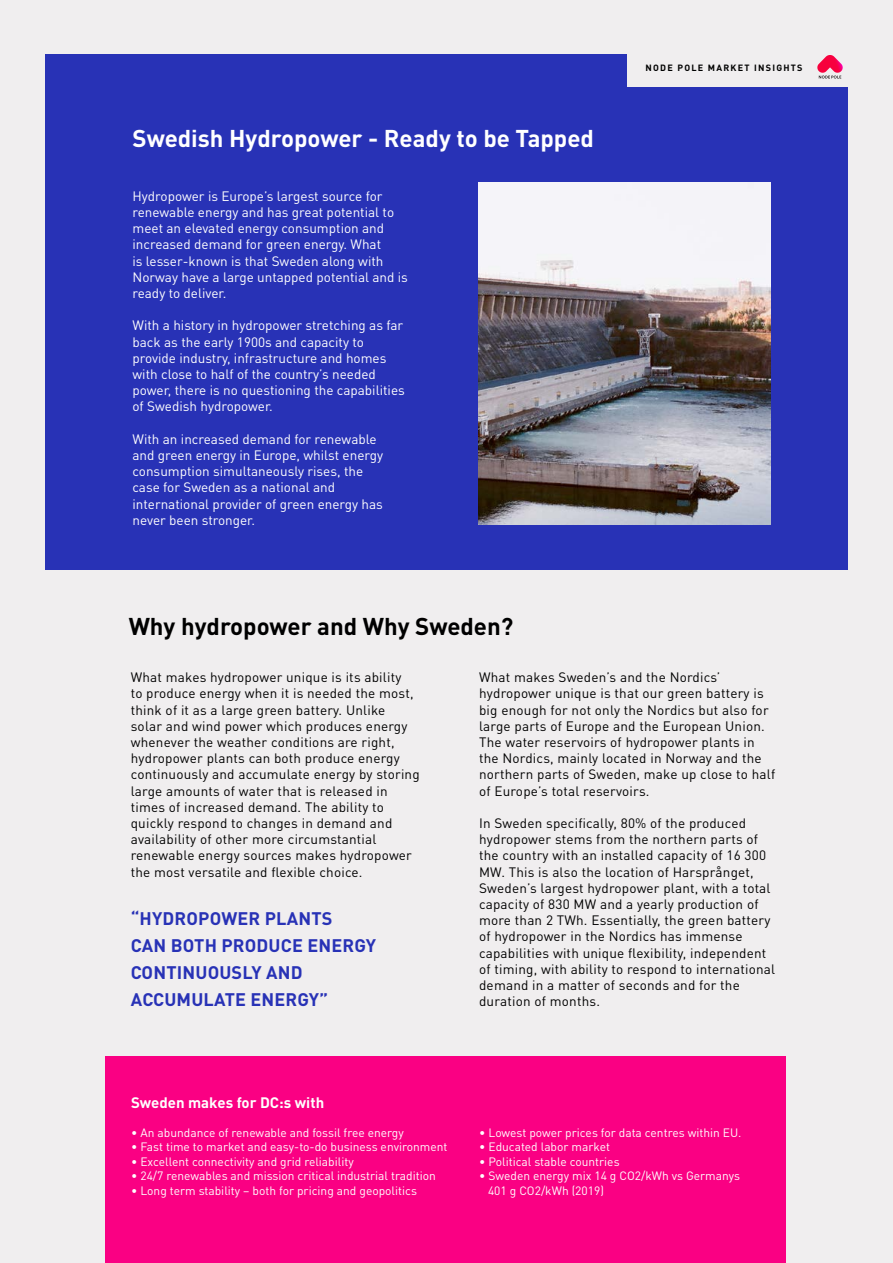
<style>
.page{position:relative;width:893px;height:1263px;background:#f0eeef}
.page>*{position:absolute;margin:0;border:0;box-sizing:border-box;transform-origin:0 0}
.t1{font:700 24px "DIN Pro";color:#fff}
.t2{font:700 24px "DIN Pro";color:#000}
.t3{font:700 18px/27px "DIN Pro";letter-spacing:.01em;color:#2832b6}
.t4{font:700 15px "DIN Pro";color:#fff}
.t5{font:13.5px/16.2px "DIN Pro";letter-spacing:.015em;color:#000}
.t6{font:13.5px/16.2px "DIN Pro";color:#fff}
.t7{font:12px/14.4px "DIN Pro";color:#fff}
.t8{font:700 9px "DIN Pro";letter-spacing:.14em;color:#000}
</style>
<div class="page">
<div style="left:45px;top:54px;width:803px;height:516px;background:#2832b6"></div>
<div style="left:627px;top:49px;width:251px;height:38px;background:#f0eeef"></div>
<svg style="left:817px;top:55px;width:26px;height:24px"></svg>
<img style="left:478px;top:182px;width:292px;height:343px">
<div style="left:105px;top:1056px;width:681px;height:207px;background:#fa0083"></div>
<h1 class="t1" style="left:132px;top:123px;width:463px">Swedish Hydropower - Ready to be Tapped</h1>
<p class="t6" style="left:132px;top:187px;width:277px">Hydropower is Europe’s largest source for renewable energy and has great potential to meet an elevated energy consumption and increased demand for green energy. What<br>is lesser-known is that Sweden along with Norway have a large untapped potential and is ready to deliver.</p>
<p class="t6" style="left:132px;top:317px;width:274px">With a history in hydropower stretching as far back as the early 1900s and capacity to provide industry, infrastructure and homes with close to half of the country’s needed power, there is no questioning the capabilities of Swedish hydropower.</p>
<p class="t6" style="left:132px;top:430px;width:252px">With an increased demand for renewable and green energy in Europe, whilst energy consumption simultaneously rises, the case for Sweden as a national and international provider of green energy has never been stronger.</p>
<h1 class="t2" style="left:129px;top:610px;width:386px">Why hydropower and Why Sweden?</h1>
<p class="t8" style="left:646px;top:62px;width:158px">NODE POLE MARKET INSIGHTS</p>
<p class="t5" style="left:131px;top:669px;width:290px">What makes hydropower unique is its ability<br>to produce energy when it is needed the most, think of it as a large green battery. Unlike solar and wind power which produces energy whenever the weather conditions are right, hydropower plants can both produce energy continuously and accumulate energy by storing large amounts of water that is released in times of increased demand. The ability to quickly respond to changes in demand and availability of other more circumstantial renewable energy sources makes hydropower the most versatile and flexible choice.</p>
<h2 class="t3" style="left:131px;top:904px;width:247px">“HYDROPOWER PLANTS<br>CAN BOTH PRODUCE ENERGY<br>CONTINUOUSLY AND<br>ACCUMULATE ENERGY”</h2>
<p class="t5" style="left:479px;top:669px;width:298px">What makes Sweden’s and the Nordics’ hydropower unique is that our green battery is big enough for not only the Nordics but also for large parts of Europe and the European Union.<br>The water reservoirs of hydropower plants in the Nordics, mainly located in Norway and the northern parts of Sweden, make up close to half of Europe’s total reservoirs.</p>
<p class="t5" style="left:479px;top:814px;width:298px">In Sweden specifically, 80% of the produced hydropower stems from the northern parts of the country with an installed capacity of 16 300<br>MW. This is also the location of Harsprånget, Sweden’s largest hydropower plant, with a total capacity of 830 MW and a yearly production of more than 2 TWh. Essentially, the green battery of hydropower in the Nordics has immense capabilities with unique flexibility, independent of timing, with ability to respond to international demand in a matter of seconds and for the duration of months.</p>
<p class="t4" style="left:131px;top:1093px;width:195px">Sweden makes for DC:s with</p>
<p class="t7" style="left:131px;top:1125px;width:274px">• An abundance of renewable and fossil free energy</p>
<p class="t7" style="left:131px;top:1139px;width:318px">• Fast time to market and easy-to-do business environment</p>
<p class="t7" style="left:131px;top:1154px;width:224px">• Excellent connectivity and grid reliability</p>
<p class="t7" style="left:131px;top:1168px;width:306px">• 24/7 renewables and mission critical industrial tradition</p>
<p class="t7" style="left:131px;top:1182px;width:288px">• Long term stability – both for pricing and geopolitics</p>
<p class="t7" style="left:479px;top:1125px;width:264px">• Lowest power prices for data centres within EU.</p>
<p class="t7" style="left:479px;top:1139px;width:132px">• Educated labor market</p>
<p class="t7" style="left:479px;top:1154px;width:142px">• Political stable countries</p>
<p class="t7" style="left:488px;top:1168px;width:254px;text-indent:-9px">• Sweden energy mix 14 g CO2/kWh vs Germanys<br>401 g CO2/kWh (2019)</p>
</div>
